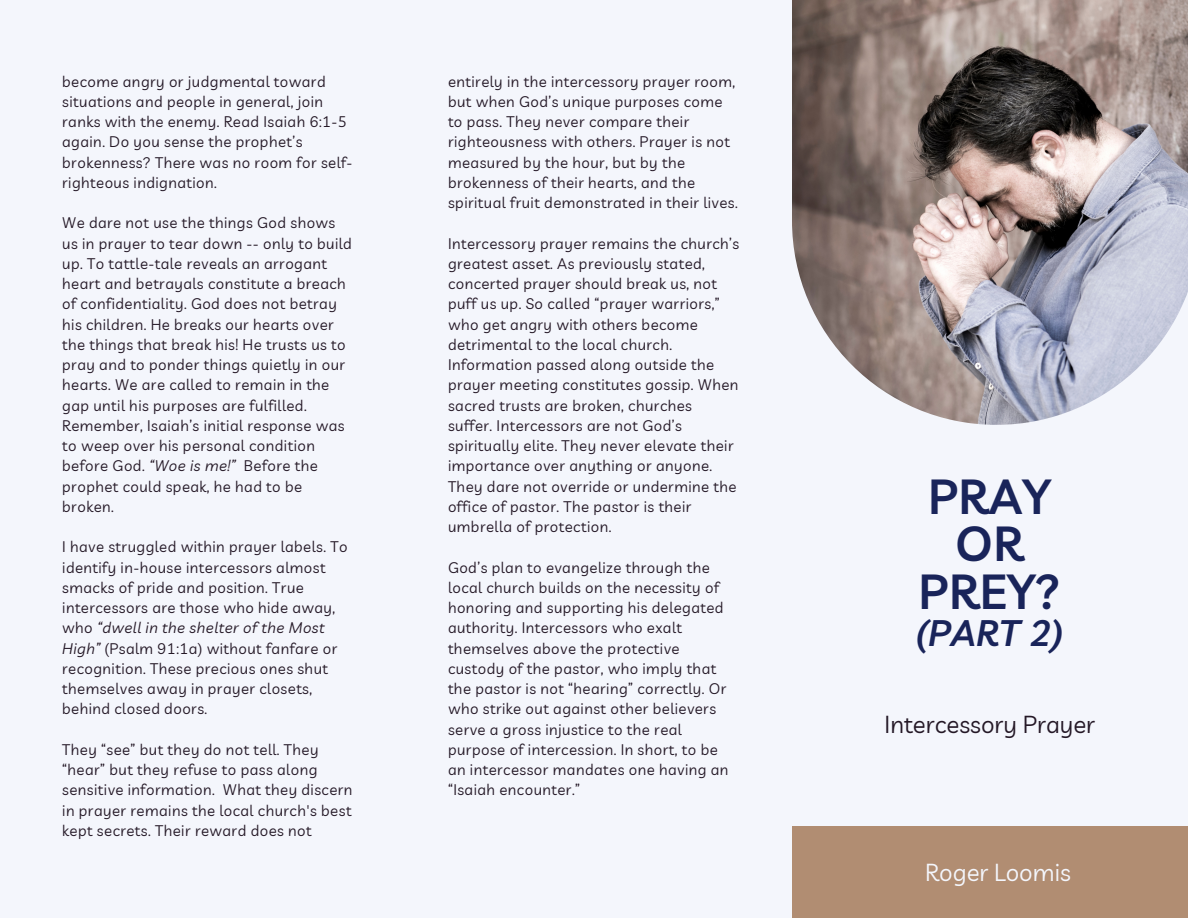
<style>
.page{position:relative;width:1188px;height:918px;background:#f4f6fc}
.page>*{position:absolute;margin:0;border:0;box-sizing:border-box;transform-origin:0 0}
.t1{font:600 48px/47.2px "Livvic";letter-spacing:.01em;color:#19245a;text-align:center}
.t2{font:italic 600 36px "Livvic";color:#19245a}
.t3{font:24px "Livvic";color:#241826}
.t4{font:24px "Livvic";color:#f4f6fc}
.t5{font:15px/20.2px "Livvic";letter-spacing:.03em;color:#241826}
.s1{font-style:italic}
</style>
<div class="page">
<img style="left:792px;top:0;width:396px;height:425px">
<div style="left:792px;top:826px;width:396px;height:92px;background:#b18d72"></div>
<p class="t5" style="left:62px;top:71px;width:292px">become angry orjudgmental toward situations and people in general, join ranks with the enemy. Read Isaiah 6:1-5 again. Do you sense the prophet’s brokenness? There was no room for self&shy;righteous indignation.</p>
<p class="t5" style="left:62px;top:213px;width:291px">We dare not use the things God shows us in prayer to tear down -- only to build up. To tattle-tale reveals an arrogant heart and betrayals constitute a breach of confidentiality. God does not betray his children. He breaks our hearts over the things that break his! He trusts us to pray and to ponder things quietly in our hearts. We are called to remain in the gap until his purposes are fulfilled.<br>Remember, Isaiah’s initial response was to weep over his personal condition before God. <span class="s1">“Woe is me!”</span> Before the prophet could speak, he had to be broken.</p>
<p class="t5" style="left:62px;top:537px;width:287px">I have struggled within prayer labels. To identify in-house intercessors almost smacks of pride and position. True intercessors are those who hide away, who <span class="s1">“dwell in the shelter of the Most High”</span> (Psalm 91:1a) without fanfare or recognition. These precious ones shut themselves away in prayer closets, behind closed doors.</p>
<p class="t5" style="left:62px;top:739px;width:292px">They “see” but they do not tell. They “hear” but they refuse to pass along sensitive information. What they discern in prayer remains the local church's best kept secrets. Their reward does not</p>
<p class="t5" style="left:448px;top:71px;width:291px">entirely in the intercessory prayer room, but when God’s unique purposes come to pass. They never compare their righteousness with others. Prayer is not measured by the hour, but by the brokenness of their hearts, and the spiritual fruit demonstrated in their lives.</p>
<p class="t5" style="left:448px;top:233px;width:293px">Intercessory prayer remains the church’s greatest asset. As previously stated, concerted prayer should break us, not puff us up. So called “prayer warriors,” who get angry with others become detrimental to the local church.<br>Information passed along outside the prayer meeting constitutes gossip. When sacred trusts are broken, churches suffer. Intercessors are not God’s spiritually elite. They never elevate their importance over anything or anyone.<br>They dare not override or undermine the office of pastor. The pastor is their umbrella of protection.</p>
<p class="t5" style="left:448px;top:557px;width:282px">God’s plan to evangelize through the local church builds on the necessity of honoring and supporting his delegated authority. Intercessors who exalt themselves above the protective custody of the pastor, who imply that the pastor is not “hearing” correctly. Or who strike out against other believers serve a gross injustice to the real purpose of intercession. In short, to be an intercessor mandates one having an “Isaiah encounter.”</p>
<h1 class="t1" style="left:919px;top:472px;width:143px">PRAY<br>OR<br>PREY?</h1>
<h2 class="t2" style="left:916px;top:610px;width:149px">(PART 2)</h2>
<h3 class="t3" style="left:885px;top:709px;width:212px">Intercessory Prayer</h3>
<h3 class="t4" style="left:925px;top:856px;width:147px">Roger Loomis</h3>
</div>
